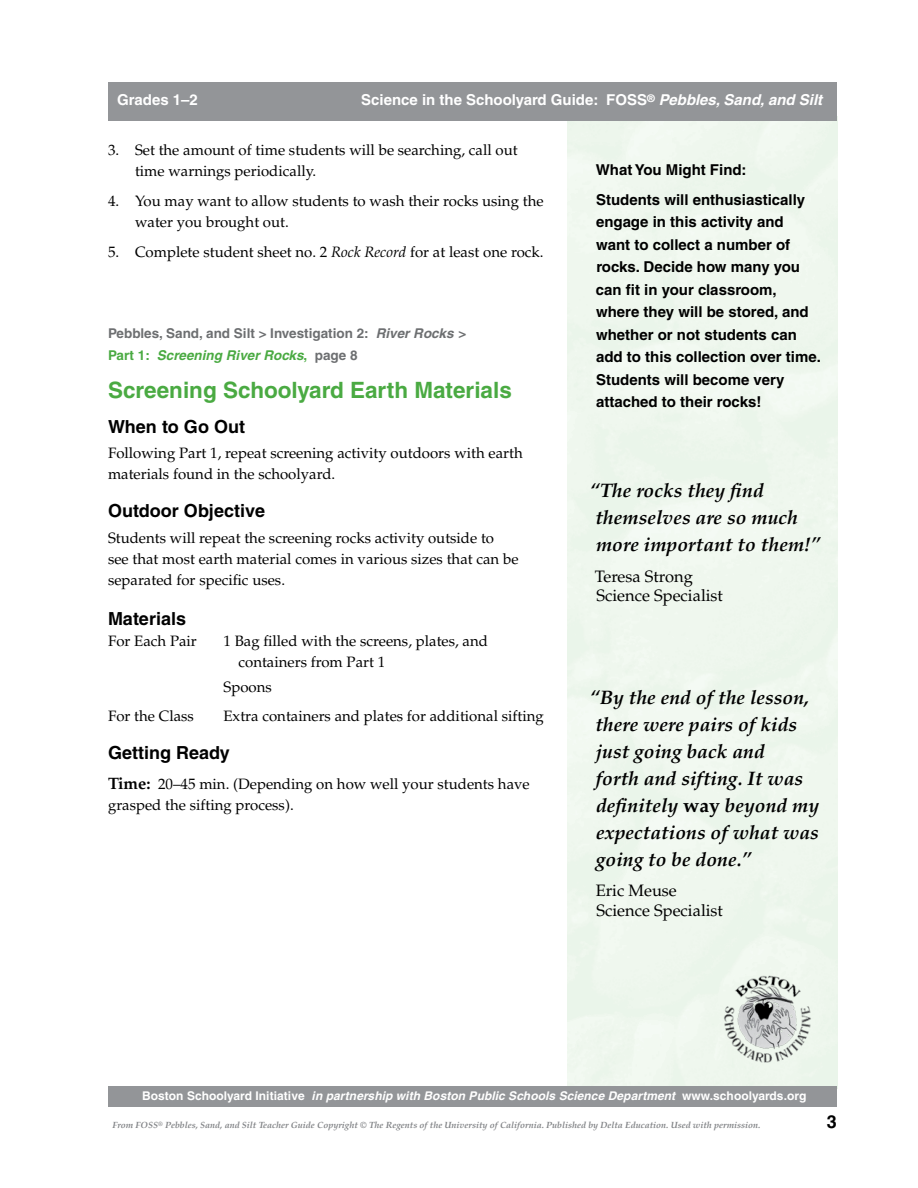
<style>
.page{position:relative;width:918px;height:1188px;background:#fff}
.page>*{position:absolute;margin:0;border:0;box-sizing:border-box;transform-origin:0 0}
.t1{font:700 22.5px "Helvetica";color:#4aaa42}
.t2{font:italic 700 19.5px/27px "Palatino";color:#000}
.t3{font:700 18px "Helvetica";color:#000}
.t4{font:16.5px/19.8px "Palatino";color:#000}
.t5{font:15px/21px "Palatino";color:#000}
.t6{font:700 15px/22.5px "Helvetica";color:#000}
.t7{font:700 15px "Helvetica";color:#fff}
.t8{font:700 13.5px/22.5px "Helvetica";color:#6d6f71}
.t9{font:italic 700 12px "Helvetica";letter-spacing:.005em;color:#fff}
.t10{font:italic 700 9px "Palatino";color:#808285}
.s1{font-style:italic}
.s2{color:#4aaa42}
.s3{font-style:italic;color:#4aaa42}
.s4{font-weight:700;font-size:16.5px}
.s5{font-style:normal}
</style>
<div class="page">
<div style="left:108px;top:1087px;width:729px;height:20px;background:#939598"></div>
<div style="left:108px;top:82px;width:729px;height:39px;background:#939598"></div>
<img style="left:722px;top:974px;width:92px;height:91px">
<p class="t7" style="left:117px;top:90px;width:82px">Grades 1–2</p>
<p class="t7" style="left:361px;top:90px;width:463px">Science in the Schoolyard Guide: FOSS<sup>®</sup> <span class="s1">Pebbles, Sand, and Silt</span></p>
<p class="t5" style="left:135px;top:139px;width:384px;text-indent:-27px">3. Set the amount of time students will be searching, call out time warnings periodically.</p>
<p class="t5" style="left:135px;top:190px;width:410px;text-indent:-27px">4. You may want to allow students to wash their rocks using the water you brought out.</p>
<p class="t5" style="left:108px;top:241px;width:437px">5. Complete student sheet no. 2 <span class="s1">Rock Record</span> for at least one rock.</p>
<p class="t8" style="left:108px;top:322px;width:360px">Pebbles, Sand, and Silt &gt; Investigation 2: <span class="s1">River Rocks</span> &gt;<br><span class="s2">Part 1:</span> <span class="s3">Screening River Rocks</span><span class="s2">,</span> page 8</p>
<h1 class="t1" style="left:108px;top:376px;width:405px">Screening Schoolyard Earth Materials</h1>
<p class="t3" style="left:108px;top:416px;width:138px">When to Go Out</p>
<p class="t5" style="left:108px;top:443px;width:416px">Following Part 1, repeat screening activity outdoors with earth materials found in the schoolyard.</p>
<p class="t3" style="left:108px;top:500px;width:159px">Outdoor Objective</p>
<p class="t5" style="left:108px;top:528px;width:412px">Students will repeat the screening rocks activity outside to see that most earth material comes in various sizes that can be separated for specific uses.</p>
<p class="t3" style="left:108px;top:608px;width:80px">Materials</p>
<p class="t5" style="left:108px;top:631px;width:90px">For Each Pair</p>
<p class="t5" style="left:238px;top:631px;width:251px;text-indent:-15px">1 Bag filled with the screens, plates, and containers from Part 1</p>
<p class="t5" style="left:224px;top:677px;width:50px">Spoons</p>
<p class="t5" style="left:108px;top:706px;width:87px">For the Class</p>
<p class="t5" style="left:224px;top:706px;width:322px">Extra containers and plates for additional sifting</p>
<p class="t3" style="left:108px;top:742px;width:123px">Getting Ready</p>
<p class="t5" style="left:108px;top:774px;width:423px"><span class="s4">Time:</span> 20–45 min. (Depending on how well your students have grasped the sifting process).</p>
<p class="t6" style="left:596px;top:154px;width:211px;line-height:30px">What You Might Find:<br>Students will enthusiastically</p>
<p class="t6" style="left:596px;top:210px;width:227px">engage in this activity and want to collect a number of rocks. Decide how many you can fit in your classroom, where they will be stored, and whether or not students can add to this collection over time.<br>Students will become very attached to their rocks!</p>
<h2 class="t2" style="left:590px;top:477px;width:232px">“The rocks they find themselves are so much more important to them!”</h2>
<p class="t4" style="left:595px;top:566px;width:130px">Teresa Strong<br>Science Specialist</p>
<h2 class="t2" style="left:590px;top:684px;width:231px">“By the end of the lesson, there were pairs of kids just going back and<br>forth and sifting. It was definitely <span class="s5">way</span> beyond my expectations of what was going to be done.”</h2>
<p class="t4" style="left:596px;top:881px;width:129px">Eric Meuse<br>Science Specialist</p>
<p class="t9" style="left:142px;top:1088px;width:666px"><span class="s5">Boston Schoolyard Initiative</span> in partnership with Boston Public Schools Science Department <span class="s5">www.schoolyards.org</span></p>
<p class="t10" style="left:112px;top:1120px;width:649px">From FOSS<sup>®</sup> Pebbles, Sand, and Silt Teacher Guide Copyright © The Regents of the University of California. Published by Delta Education. Used with permission.</p>
<p class="t3" style="left:827px;top:1111px;width:12px">3</p>
</div>
